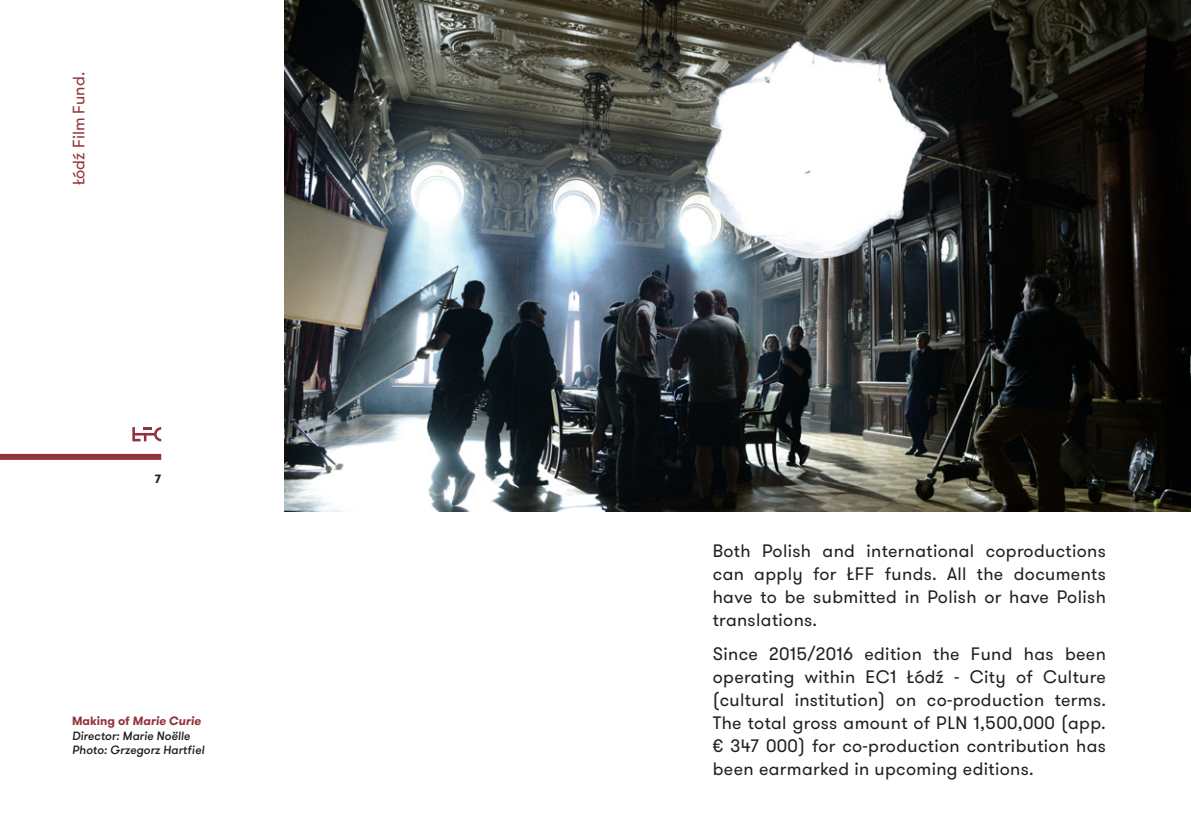
<style>
.page{position:relative;width:1191px;height:840px;background:#fff}
.page>*{position:absolute;margin:0;border:0;box-sizing:border-box;transform-origin:0 0}
.t1{font:18px/23px "GT Walsheim Pro";letter-spacing:.02em;color:#231f20;text-align:justify}
.t2{font:16.6px "GT Walsheim Pro";color:#93343c}
.t3{font:italic 500 12px "GT Walsheim Pro";color:#231f20}
.t4{font:italic 700 12px "GT Walsheim Pro";color:#93343c}
.t5{font:700 12px "GT Walsheim Pro";color:#231f20}
.s1{font-style:normal}
</style>
<div class="page">
<img style="left:285px;top:0;width:906px;height:511px">
<div style="left:0;top:453px;width:161px;height:6px;background:#93343c"></div>
<svg style="left:132px;top:427px;width:29px;height:14px"></svg>
<p class="t2" style="left:68px;top:185px;width:115px;rotate:-90deg">Łódź Film Fund.</p>
<p class="t5" style="left:155px;top:470px;width:8px">7</p>
<p class="t4" style="left:72px;top:712px;width:130px"><span class="s1">Making of</span> Marie Curie</p>
<p class="t3" style="left:72px;top:727px;width:120px">Director: Marie Noëlle</p>
<p class="t3" style="left:72px;top:742px;width:134px">Photo: Grzegorz Hartfiel</p>
<p class="t1" style="left:713px;top:539px;width:394px">Both Polish and international coproductions can apply for ŁFF funds. All the documents have to be submitted in Polish or have Polish translations.</p>
<p class="t1" style="left:713px;top:642px;width:395px">Since 2015/2016 edition the Fund has been operating within EC1 Łódź - City of Culture (cultural institution) on co-production terms.<br>The total gross amount of PLN 1,500,000 (app. € 347 000) for co-production contribution has been earmarked in upcoming editions.</p>
</div>
